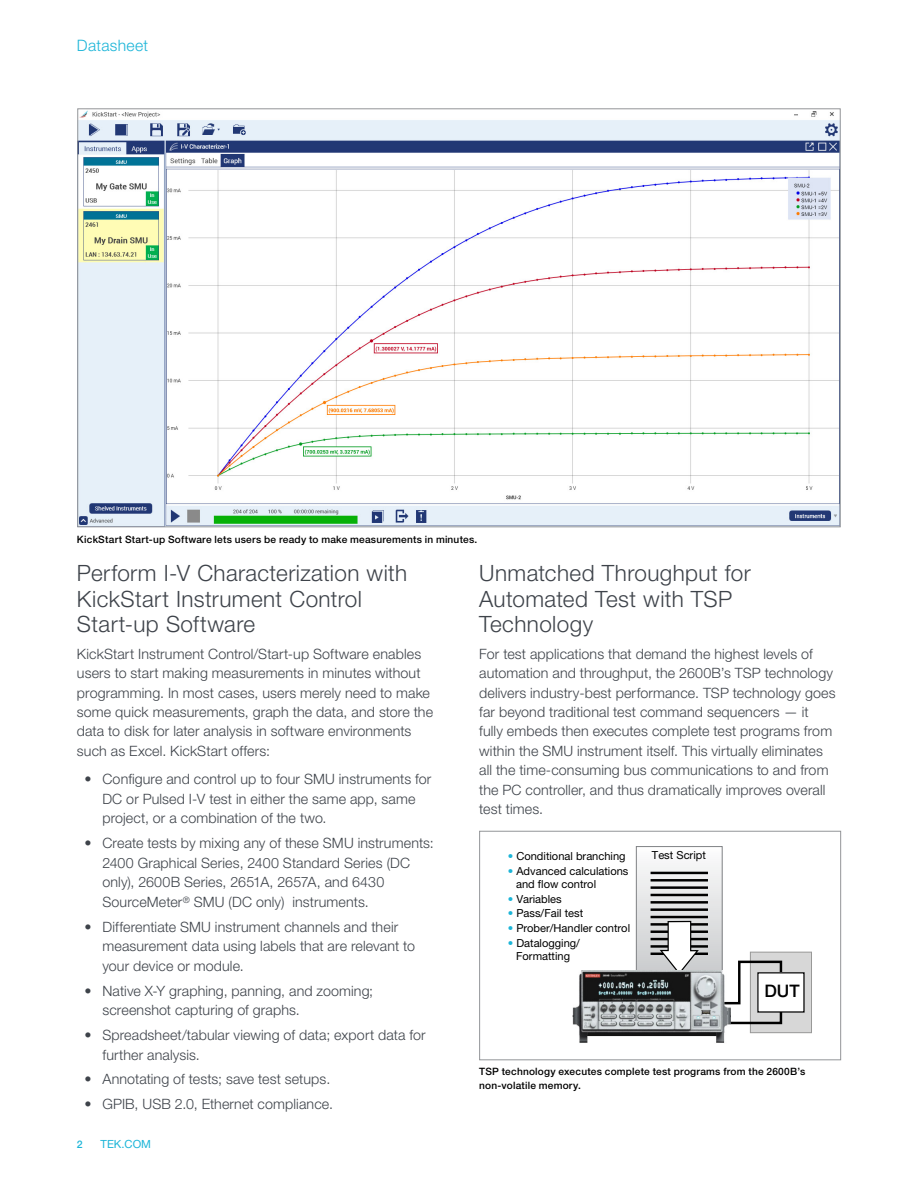
<style>
.page{position:relative;width:918px;height:1188px;background:#fff}
.page>*{position:absolute;margin:0;border:0;box-sizing:border-box;transform-origin:0 0}
.t1{font:300 22.5px/25.5px "Helvetica Neue LT Std";letter-spacing:.015em;color:#3e434a}
.t2{font:500 17.25px "Helvetica Neue";color:#000}
.t3{font:300 15.75px "Helvetica Neue LT Std";letter-spacing:.02em;color:#1cb5d8}
.t4{font:300 14.25px/19.5px "Helvetica Neue LT Std";letter-spacing:.01em;color:#3e434a}
.t5{font:11.25px "Helvetica Neue LT Std";color:#1cb5d8}
.t6{font:11.1px/13.4px "Helvetica Neue";color:#000}
.t7{font:500 10.5px "Helvetica Neue LT Std";color:#1cb5d8}
.t8{font:500 10.2px/13.5px "Helvetica Neue LT Std";letter-spacing:.02em;color:#000}
.s1{color:#1cb5d8}
</style>
<div class="page">
<img style="left:79px;top:110px;width:760px;height:415px">
<svg style="left:638px;top:865px;width:82px;height:105px"></svg>
<div style="left:636px;top:846px;width:86px;height:134px;border:1px solid #808285"></div>
<hr style="left:651px;top:872px;width:57px;height:2px;background:#000">
<hr style="left:651px;top:879px;width:57px;height:3px;background:#000">
<hr style="left:651px;top:886px;width:57px;height:3px;background:#000">
<hr style="left:651px;top:894px;width:57px;height:2px;background:#000">
<hr style="left:651px;top:901px;width:57px;height:3px;background:#000">
<hr style="left:651px;top:908px;width:57px;height:3px;background:#000">
<hr style="left:651px;top:916px;width:57px;height:2px;background:#000">
<hr style="left:651px;top:923px;width:57px;height:3px;background:#000">
<hr style="left:651px;top:930px;width:57px;height:3px;background:#000">
<hr style="left:651px;top:938px;width:57px;height:2px;background:#000">
<hr style="left:651px;top:953px;width:57px;height:2px;background:#000">
<hr style="left:651px;top:945px;width:57px;height:3px;background:#000">
<svg style="left:657px;top:920px;width:44px;height:50px"></svg>
<img style="left:573px;top:970px;width:155px;height:73px">
<div style="left:750px;top:952px;width:62px;height:81px;background:#d7d7d7"></div>
<div style="left:750px;top:952px;width:62px;height:81px;border:1px solid #999998"></div>
<svg style="left:722px;top:959px;width:61px;height:66px"></svg>
<div style="left:758px;top:973px;width:46px;height:39px;background:#fff"></div>
<div style="left:757px;top:972px;width:48px;height:41px;border:1px solid #000"></div>
<div style="left:479px;top:831px;width:362px;height:229px;border:1px solid #939598"></div>
<p class="t3" style="left:77px;top:36px;width:73px">Datasheet</p>
<p class="t8" style="left:77px;top:532px;width:402px">KickStart Start-up Software lets users be ready to make measurements in minutes.</p>
<h1 class="t1" style="left:77px;top:560px;width:332px">Perform I-V Characterization with<br>KickStart Instrument Control<br>Start-up Software</h1>
<p class="t4" style="left:77px;top:643px;width:358px">KickStart Instrument Control/Start-up Software enables users to start making measurements in minutes without programming. In most cases, users merely need to make some quick measurements, graph the data, and store the data to disk for later analysis in software environments such as Excel. KickStart offers:</p>
<p class="t4" style="left:102px;top:769px;width:330px;text-indent:-18px">• Configure and control up to four SMU instruments for<br>DC or Pulsed I-V test in either the same app, same project, or a combination of the two.</p>
<p class="t4" style="left:102px;top:833px;width:333px;text-indent:-18px">• Create tests by mixing any of these SMU instruments:<br>2400 Graphical Series, 2400 Standard Series (DC only), 2600B Series, 2651A, 2657A, and 6430<br>SourceMeter<sup>®</sup> SMU (DC only) instruments.</p>
<p class="t4" style="left:102px;top:917px;width:314px;text-indent:-18px">• Differentiate SMU instrument channels and their measurement data using labels that are relevant to your device or module.</p>
<p class="t4" style="left:102px;top:981px;width:272px;text-indent:-18px">• Native X-Y graphing, panning, and zooming; screenshot capturing of graphs.</p>
<p class="t4" style="left:102px;top:1025px;width:325px;text-indent:-18px">• Spreadsheet/tabular viewing of data; export data for further analysis.</p>
<p class="t4" style="left:84px;top:1069px;width:247px">• Annotating of tests; save test setups.</p>
<p class="t4" style="left:84px;top:1094px;width:250px">• GPIB, USB 2.0, Ethernet compliance.</p>
<h1 class="t1" style="left:479px;top:560px;width:273px">Unmatched Throughput for<br>Automated Test with TSP<br>Technology</h1>
<p class="t4" style="left:479px;top:643px;width:358px">For test applications that demand the highest levels of automation and throughput, the 2600B’s TSP technology delivers industry-best performance. TSP technology goes far beyond traditional test command sequencers — it fully embeds then executes complete test programs from within the SMU instrument itself. This virtually eliminates all the time-consuming bus communications to and from the PC controller, and thus dramatically improves overall test times.</p>
<p class="t6" style="left:508px;top:850px;width:119px"><span class="s1">•</span> Conditional branching</p>
<p class="t6" style="left:516px;top:864px;width:114px;text-indent:-8px"><span class="s1">•</span> Advanced calculations and flow control</p>
<p class="t6" style="left:508px;top:892px;width:56px"><span class="s1">•</span> Variables</p>
<p class="t6" style="left:508px;top:907px;width:77px"><span class="s1">•</span> Pass/Fail test</p>
<p class="t6" style="left:508px;top:921px;width:124px"><span class="s1">•</span> Prober/Handler control</p>
<p class="t6" style="left:508px;top:936px;width:74px;text-align:center"><span class="s1">•</span> Datalogging/<br>Formatting</p>
<p class="t6" style="left:652px;top:848px;width:55px">Test Script</p>
<p class="t2" style="left:764px;top:981px;width:37px">DUT</p>
<p class="t8" style="left:479px;top:1065px;width:328px">TSP technology executes complete test programs from the 2600B’s non-volatile memory.</p>
<p class="t7" style="left:77px;top:1138px;width:7px">2</p>
<p class="t5" style="left:101px;top:1138px;width:52px">TEK.COM</p>
</div>
